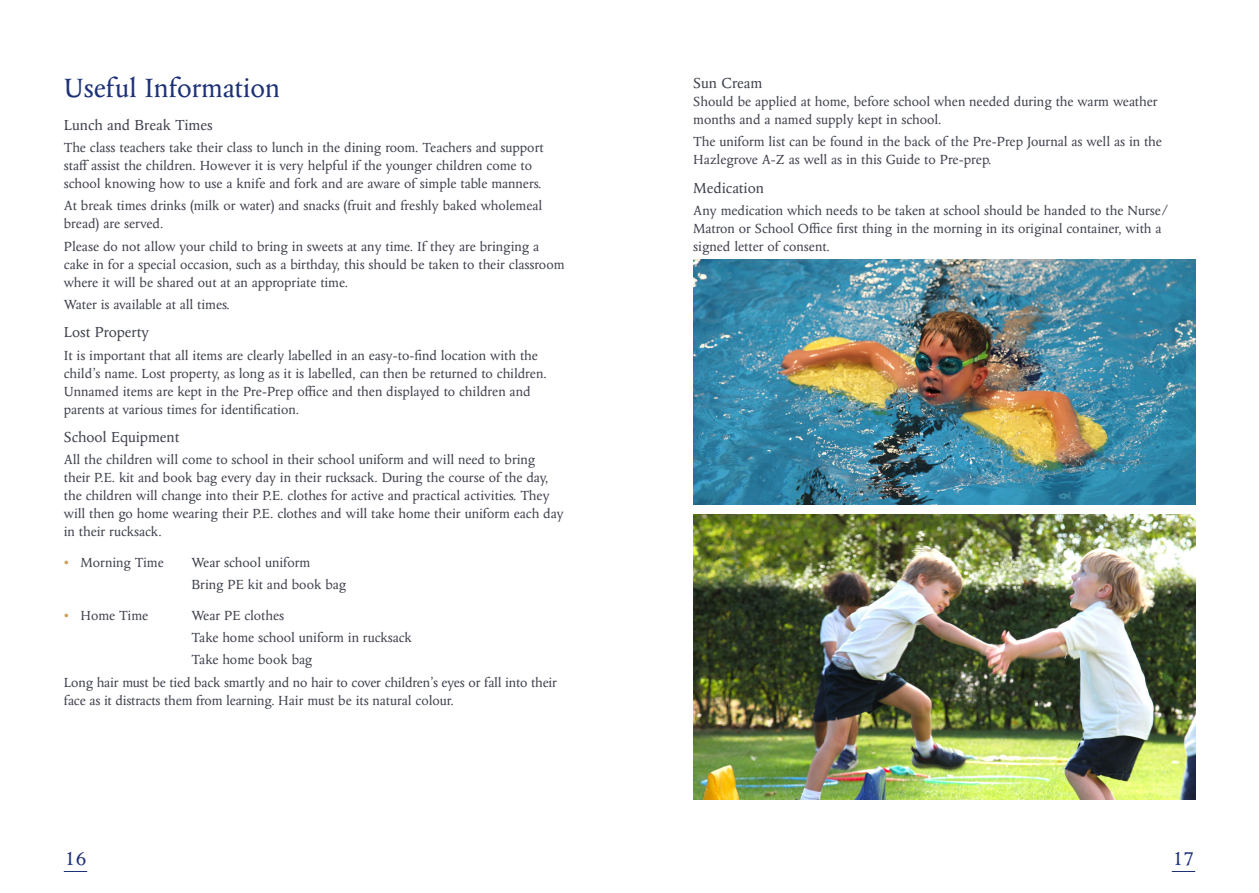
<style>
.page{position:relative;width:1259px;height:893px;background:#fff}
.page>*{position:absolute;margin:0;border:0;box-sizing:border-box;transform-origin:0 0}
.t1{font:30px "Columbus MT Std";color:#1d3176}
.t2{font:21px "Columbus MT Std";color:#1d3176}
.t3{font:16.5px "Columbus MT Std";color:#40424e}
.t4{font:15px/18px "Columbus MT Std";color:#40424e}
.s1{color:#cba260}
</style>
<div class="page">
<svg style="left:64px;top:871px;width:23px;height:1px"></svg>
<svg style="left:1171px;top:871px;width:24px;height:1px"></svg>
<img style="left:693px;top:515px;width:502px;height:284px">
<img style="left:693px;top:259px;width:502px;height:245px">
<h1 class="t1" style="left:64px;top:72px;width:217px">Useful Information</h1>
<p class="t3" style="left:64px;top:116px;width:150px">Lunch and Break Times</p>
<p class="t4" style="left:64px;top:139px;width:481px">The class teachers take their class to lunch in the dining room. Teachers and support staff assist the children. However it is very helpful if the younger children come to school knowing how to use a knife and fork and are aware of simple table manners.</p>
<p class="t4" style="left:64px;top:197px;width:480px">At break times drinks (milk or water) and snacks (fruit and freshly baked wholemeal bread) are served.</p>
<p class="t4" style="left:64px;top:237px;width:502px">Please do not allow your child to bring in sweets at any time. If they are bringing a cake in for a special occasion, such as a birthday, this should be taken to their classroom where it will be shared out at an appropriate time.</p>
<p class="t4" style="left:64px;top:296px;width:168px">Water is available at all times.</p>
<p class="t3" style="left:64px;top:323px;width:87px">Lost Property</p>
<p class="t4" style="left:64px;top:346px;width:484px">It is important that all items are clearly labelled in an easy-to-find location with the child’s name. Lost property, as long as it is labelled, can then be returned to children.<br>Unnamed items are kept in the Pre-Prep office and then displayed to children and parents at various times for identification.</p>
<p class="t3" style="left:64px;top:428px;width:117px">School Equipment</p>
<p class="t4" style="left:64px;top:451px;width:501px">All the children will come to school in their school uniform and will need to bring their P.E. kit and book bag every day in their rucksack. During the course of the day, the children will change into their P.E. clothes for active and practical activities. They will then go home wearing their P.E. clothes and will take home their uniform each day in their rucksack.</p>
<p class="t4" style="left:64px;top:553px;width:102px"><span class="s1">•</span> Morning Time</p>
<p class="t4" style="left:191px;top:551px;width:156px;line-height:22.2px">Wear school uniform<br>Bring PE kit and book bag</p>
<p class="t4" style="left:64px;top:606px;width:86px"><span class="s1">•</span> Home Time</p>
<p class="t4" style="left:191px;top:606px;width:94px">Wear PE clothes</p>
<p class="t4" style="left:191px;top:629px;width:222px">Take home school uniform in rucksack</p>
<p class="t4" style="left:191px;top:651px;width:123px">Take home book bag</p>
<p class="t4" style="left:64px;top:673px;width:495px">Long hair must be tied back smartly and no hair to cover children’s eyes or fall into their</p>
<p class="t4" style="left:64px;top:691px;width:391px">face as it distracts them from learning. Hair must be its natural colour.</p>
<p class="t3" style="left:693px;top:74px;width:71px">Sun Cream</p>
<p class="t4" style="left:693px;top:93px;width:466px">Should be applied at home, before school when needed during the warm weather months and a named supply kept in school.</p>
<p class="t4" style="left:693px;top:133px;width:470px">The uniform list can be found in the back of the Pre-Prep Journal as well as in the<br>Hazlegrove A-Z as well as in this Guide to Pre-prep.</p>
<p class="t3" style="left:693px;top:179px;width:72px">Medication</p>
<p class="t4" style="left:693px;top:201px;width:477px">Any medication which needs to be taken at school should be handed to the Nurse/<br>Matron or School Office first thing in the morning in its original container, with a signed letter of consent.</p>
<h2 class="t2" style="left:65px;top:847px;width:23px">16</h2>
<h2 class="t2" style="left:1172px;top:847px;width:23px">17</h2>
</div>
